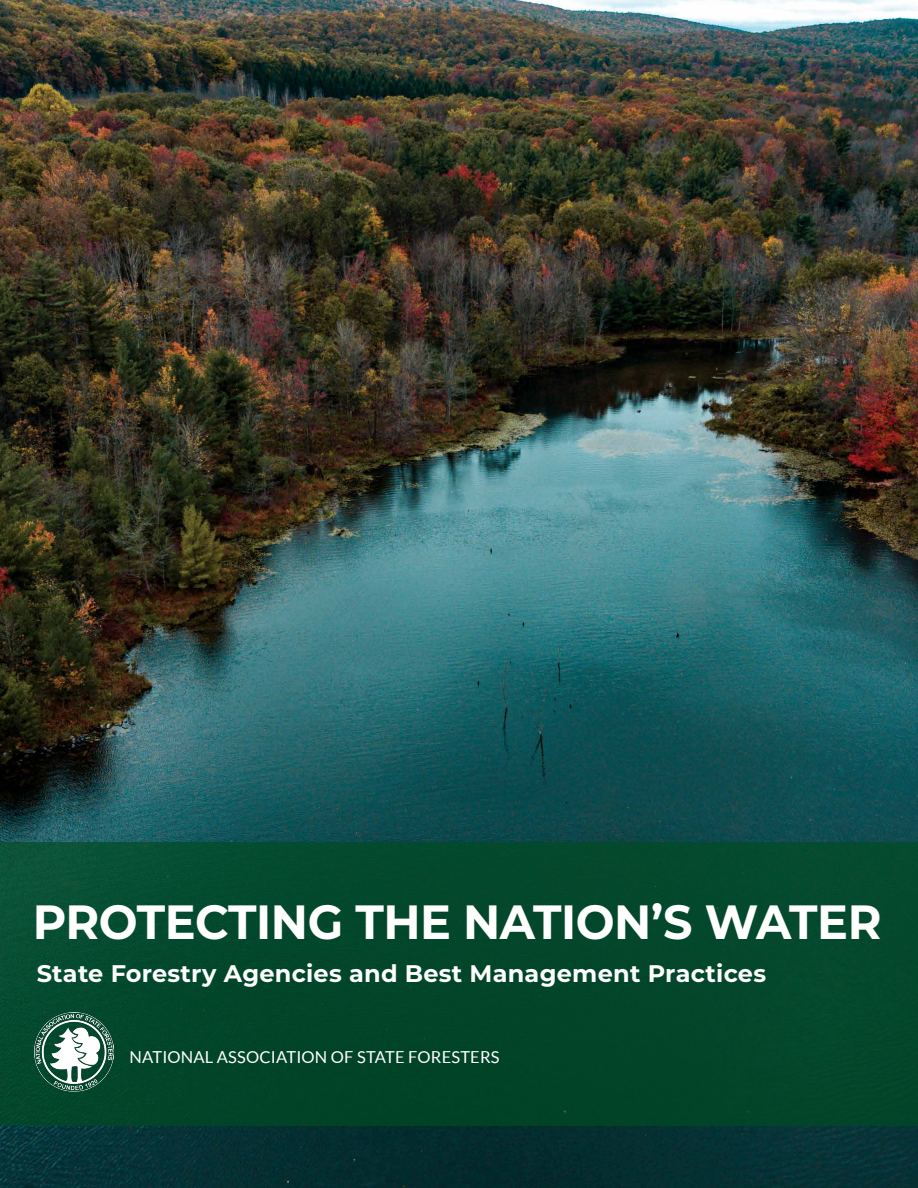
<style>
.page{position:relative;width:918px;height:1188px;background:#fff}
.page>*{position:absolute;margin:0;border:0;box-sizing:border-box;transform-origin:0 0}
.t1{font:700 48px "Montserrat";letter-spacing:-.01em;color:#fff;scale:.96 1}
.t2{font:700 24px "Montserrat";letter-spacing:.01em;color:#fff}
.t3{font:16.5px "Lato";letter-spacing:.01em;color:#fff}
</style>
<div class="page">
<img style="left:0;top:0;width:918px;height:1188px">
<div style="left:0;top:842px;width:918px;height:284px;background:#02472c"></div>
<img style="left:35px;top:1012px;width:79px;height:80px">
<h1 class="t1" style="left:33px;top:888px;width:886px">PROTECTING THE NATION’S WATER</h1>
<p class="t2" style="left:37px;top:956px;width:731px">State Forestry Agencies and Best Management Practices</p>
<p class="t3" style="left:130px;top:1048px;width:372px">NATIONAL ASSOCIATION OF STATE FORESTERS</p>
</div>
